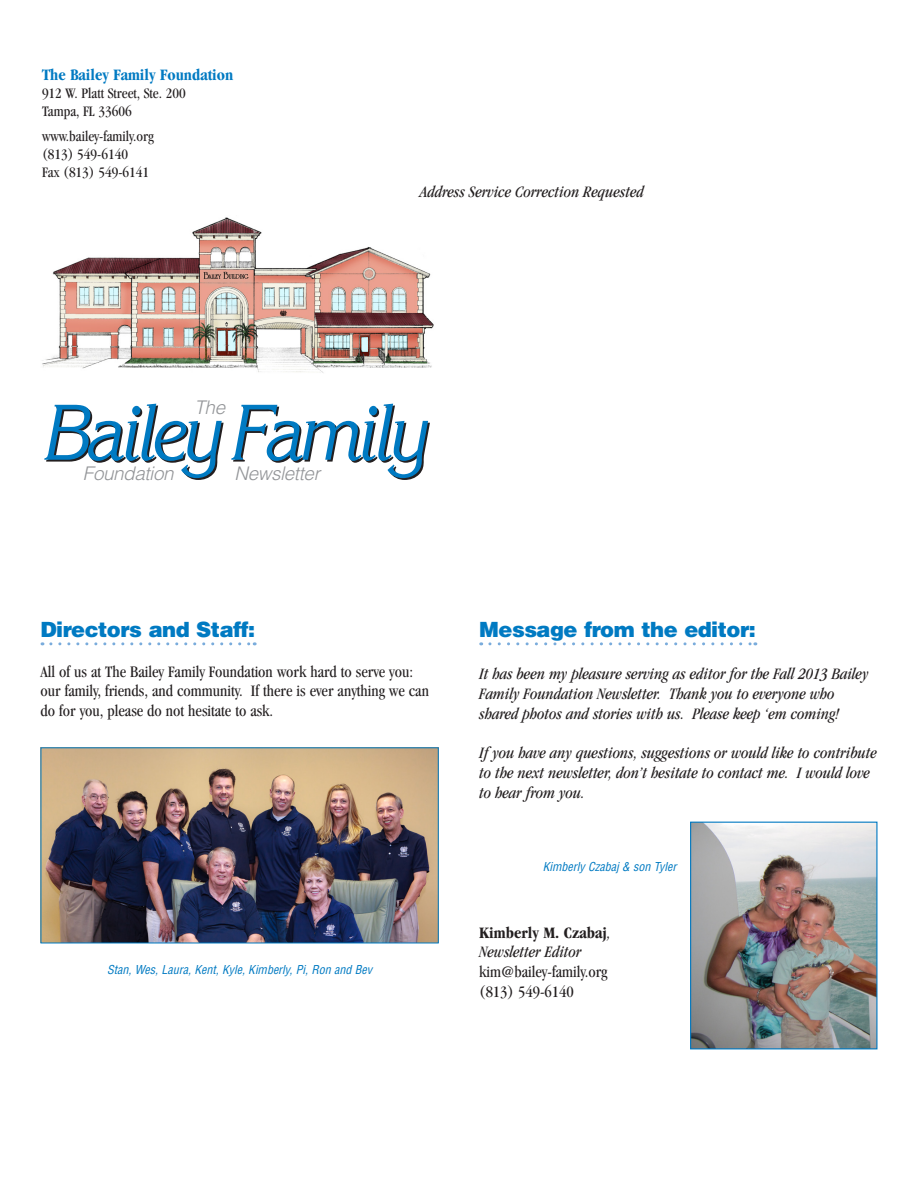
<style>
.page{position:relative;width:918px;height:1188px;background:#fff}
.page>*{position:absolute;margin:0;border:0;box-sizing:border-box;transform-origin:0 0}
.Heads{font:900 21px "Helvetica";letter-spacing:-.025em;color:#007ac2}
.t1{font:italic 300 18.75px "Helvetica";letter-spacing:-.02em;color:#939598}
.t2{font:italic condensed 16.5px/19.8px "Garamond";color:#231f20}
.t3{font:condensed 16.5px/19.8px "Garamond";color:#231f20}
.t4{font:700 condensed 16.5px "Garamond";color:#007ac2}
.t5{font:condensed 15px "Garamond";color:#231f20}
.captions{font:italic condensed 12px "Helvetica";color:#007ac2}
.s1{font-weight:700;font-style:normal}
</style>
<div class="page">
<svg style="left:44px;top:404px;width:180px;height:76px"></svg>
<svg style="left:231px;top:404px;width:199px;height:76px"></svg>
<img style="left:42px;top:217px;width:392px;height:156px">
<svg style="left:51px;top:642px;width:204px;height:3px"></svg>
<svg style="left:490px;top:642px;width:266px;height:3px"></svg>
<img style="left:43px;top:749px;width:394px;height:192px">
<div style="left:41px;top:747px;width:398px;height:196px;border:1px solid #007ac2"></div>
<img style="left:692px;top:824px;width:184px;height:223px">
<div style="left:690px;top:822px;width:188px;height:227px;border:1px solid #0079c2"></div>
<p class="t4" style="left:42px;top:66px;width:193px">The Bailey Family Foundation</p>
<p class="t5" style="left:42px;top:85px;width:145px">912 W. Platt Street, Ste. 200</p>
<p class="t5" style="left:42px;top:103px;width:91px">Tampa, FL 33606</p>
<p class="t5" style="left:42px;top:128px;width:113px">www.bailey-family.org</p>
<p class="t5" style="left:42px;top:146px;width:88px">(813) 549-6140</p>
<p class="t5" style="left:42px;top:164px;width:109px">Fax (813) 549-6141</p>
<p class="t1" style="left:195px;top:396px;width:32px">The</p>
<p class="t1" style="left:83px;top:461px;width:92px">Foundation</p>
<p class="t1" style="left:235px;top:461px;width:87px">Newsletter</p>
<p class="t2" style="left:420px;top:182px;width:225px">Address Service Correction Requested</p>
<p class="Heads" style="left:40px;top:616px;width:216px">Directors and Staff:</p>
<p class="t3" style="left:40px;top:661px;width:390px">All of us at The Bailey Family Foundation work hard to serve you: our family, friends, and community. If there is ever anything we can do for you, please do not hesitate to ask.</p>
<p class="captions" style="left:107px;top:962px;width:267px">Stan, Wes, Laura, Kent, Kyle, Kimberly, Pi, Ron and Bev</p>
<p class="Heads" style="left:479px;top:616px;width:278px">Message from the editor:</p>
<p class="t2" style="left:479px;top:664px;width:391px">It has been my pleasure serving as editor for the Fall 2013 Bailey<br>Family Foundation Newsletter. Thank you to everyone who shared photos and stories with us. Please keep ‘em coming!</p>
<p class="t2" style="left:479px;top:743px;width:399px">If you have any questions, suggestions or would like to contribute to the next newsletter, don’t hesitate to contact me. I would love to hear from you.</p>
<p class="captions" style="left:543px;top:859px;width:135px">Kimberly Czabaj &amp; son Tyler</p>
<p class="t2" style="left:479px;top:922px;width:133px"><span class="s1">Kimberly M. Czabaj</span>,<br>Newsletter Editor</p>
<p class="t3" style="left:479px;top:962px;width:130px">kim@bailey-family.org</p>
<p class="t3" style="left:479px;top:982px;width:96px">(813) 549-6140</p>
</div>
